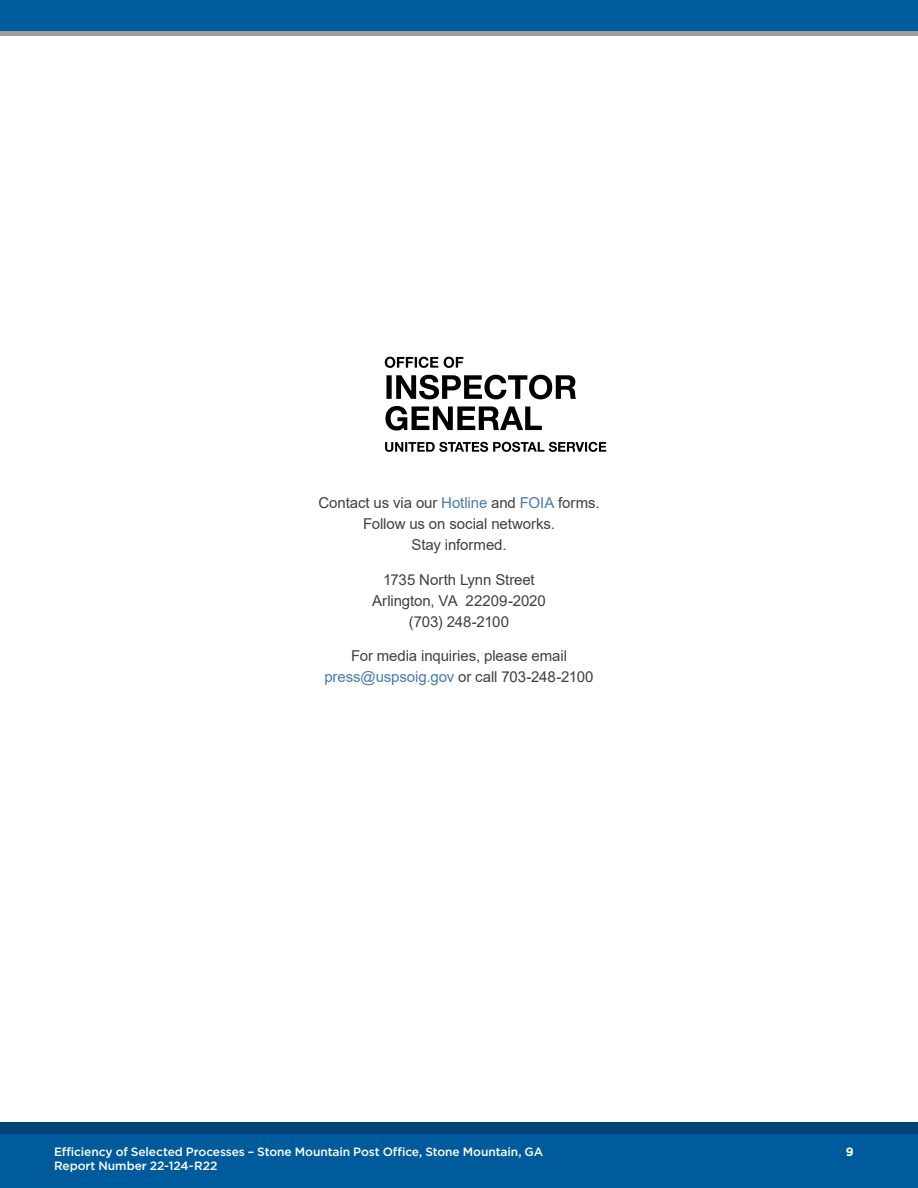
<style>
.page{position:relative;width:918px;height:1188px;background:#fff}
.page>*{position:absolute;margin:0;border:0;box-sizing:border-box;transform-origin:0 0}
.t1{font:15px/21px "Arial";letter-spacing:-.005em;color:#403f41;text-align:center}
.t2{font:500 12px/13.5px "Gotham";letter-spacing:-.005em;color:#fff}
.t3{font:700 12px "Gotham";color:#fff}
.s1{color:#477ab2}
</style>
<div class="page">
<svg style="left:385px;top:442px;width:221px;height:10px"></svg>
<svg style="left:385px;top:406px;width:157px;height:25px"></svg>
<svg style="left:386px;top:375px;width:190px;height:24px"></svg>
<svg style="left:385px;top:357px;width:78px;height:11px"></svg>
<div style="left:0;top:1122px;width:918px;height:66px;background:#005b9d"></div>
<div style="left:0;top:1122px;width:918px;height:12px;background:#004476"></div>
<div style="left:0;top:0;width:918px;height:31px;background:#005b9d"></div>
<hr style="left:0;top:32px;width:918px;height:4px;background:#9e9e9e">
<p class="t1" style="left:318px;top:493px;width:283px">Contact us via our <span class="s1">Hotline</span> and <span class="s1">FOIA</span> forms.<br>Follow us on social networks.<br>Stay informed.</p>
<p class="t1" style="left:372px;top:569px;width:175px">1735 North Lynn Street<br>Arlington, VA 22209-2020 (703) 248-2100</p>
<p class="t1" style="left:324px;top:646px;width:271px">For media inquiries, please email <span class="s1">press@uspsoig.gov</span> or call 703-248-2100</p>
<p class="t2" style="left:54px;top:1145px;width:491px">Efficiency of Selected Processes – Stone Mountain Post Office, Stone Mountain, GA<br>Report Number 22-124-R22</p>
<p class="t3" style="left:846px;top:1145px;width:9px">9</p>
</div>
